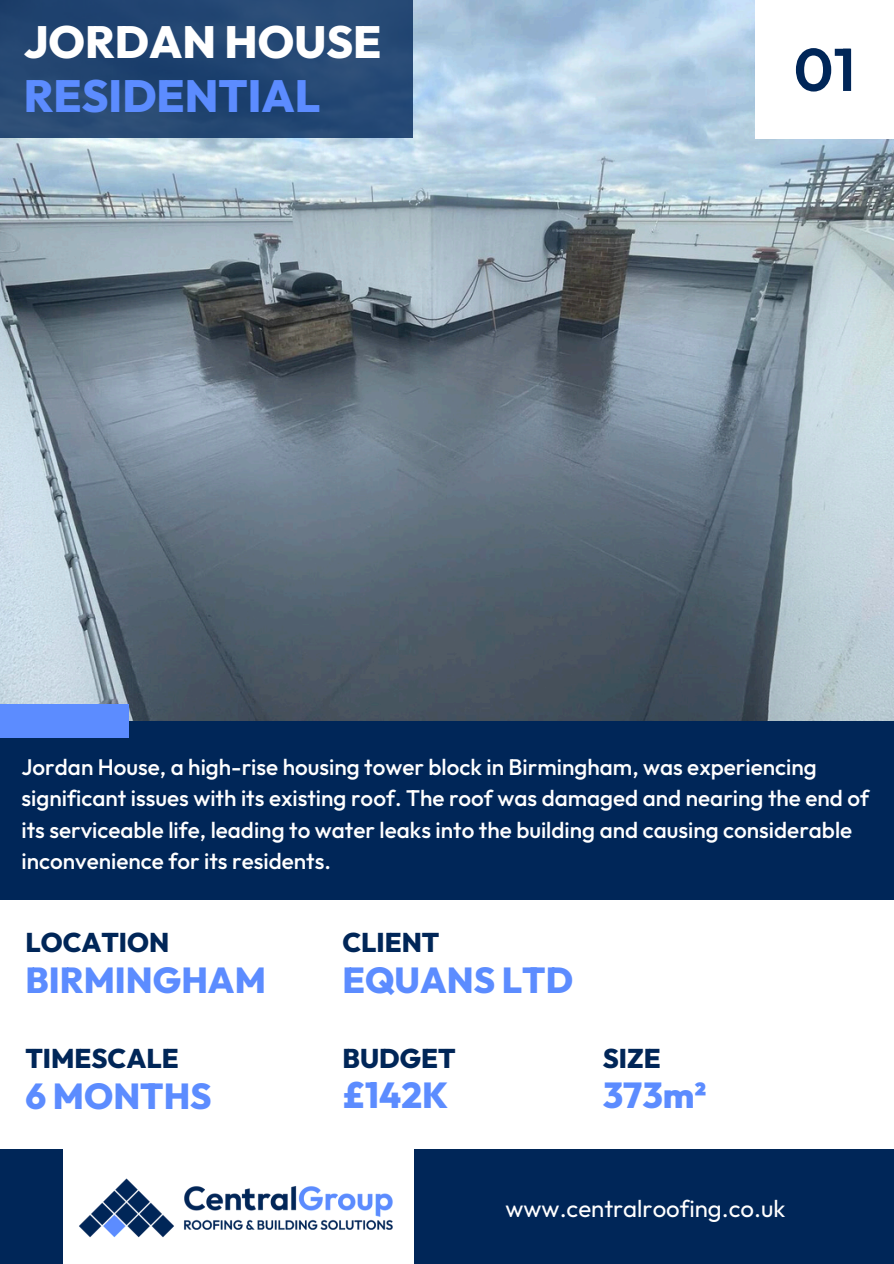
<style>
.page{position:relative;width:894px;height:1264px;background:#fff}
.page>*{position:absolute;margin:0;border:0;box-sizing:border-box;transform-origin:0 0}
.t1{font:600 60px "Outfit";color:#002658}
.t2{font:800 45px/54px "Outfit";color:#fff}
.t3{font:800 36px "Outfit";color:#5c8cff}
.t4{font:800 27px "Outfit";color:#002658}
.t5{font:24px "Outfit";color:#fff}
.t6{font:500 22.5px/31.5px "Outfit";color:#fff}
.s1{color:#5c8cff}
</style>
<div class="page">
<img style="left:0;top:0;width:893px;height:721px">
<div style="left:0;top:721px;width:893px;height:179px;background:#002658"></div>
<div style="left:0;top:704px;width:129px;height:34px;background:#5c8cff"></div>
<div style="left:755px;top:0;width:138px;height:138px;background:#fff"></div>
<div style="left:0;top:0;width:412px;height:138px;background:#244773"></div>
<div style="left:0;top:1149px;width:893px;height:114px;background:#002658"></div>
<div style="left:64px;top:1141px;width:350px;height:122px;background:#fff"></div>
<img style="left:79px;top:1178px;width:314px;height:60px">
<p class="t2" style="left:24px;top:14px;width:359px">JORDAN HOUSE<br><span class="s1">RESIDENTIAL</span></p>
<h4 class="t1" style="left:793px;top:31px;width:63px">01</h4>
<p class="t6" style="left:21px;top:750px;width:849px">Jordan House, a high-rise housing tower block in Birmingham, was experiencing significant issues with its existing roof. The roof was damaged and nearing the end of its serviceable life, leading to water leaks into the building and causing considerable inconvenience for its residents.</p>
<h2 class="t4" style="left:25px;top:925px;width:145px">LOCATION</h2>
<h2 class="t3" style="left:25px;top:956px;width:242px">BIRMINGHAM</h2>
<h3 class="t4" style="left:25px;top:1041px;width:155px">TIMESCALE</h3>
<h3 class="t3" style="left:25px;top:1072px;width:188px">6 MONTHS</h3>
<h2 class="t4" style="left:342px;top:925px;width:98px">CLIENT</h2>
<h2 class="t3" style="left:342px;top:956px;width:232px">EQUANS LTD</h2>
<h3 class="t4" style="left:342px;top:1040px;width:115px">BUDGET</h3>
<h3 class="t3" style="left:342px;top:1072px;width:107px">£142K</h3>
<p class="t4" style="left:602px;top:1040px;width:59px">SIZE</p>
<h3 class="t3" style="left:602px;top:1072px;width:105px">373m²</h3>
<p class="t5" style="left:505px;top:1192px;width:281px">www.centralroofing.co.uk</p>
</div>
